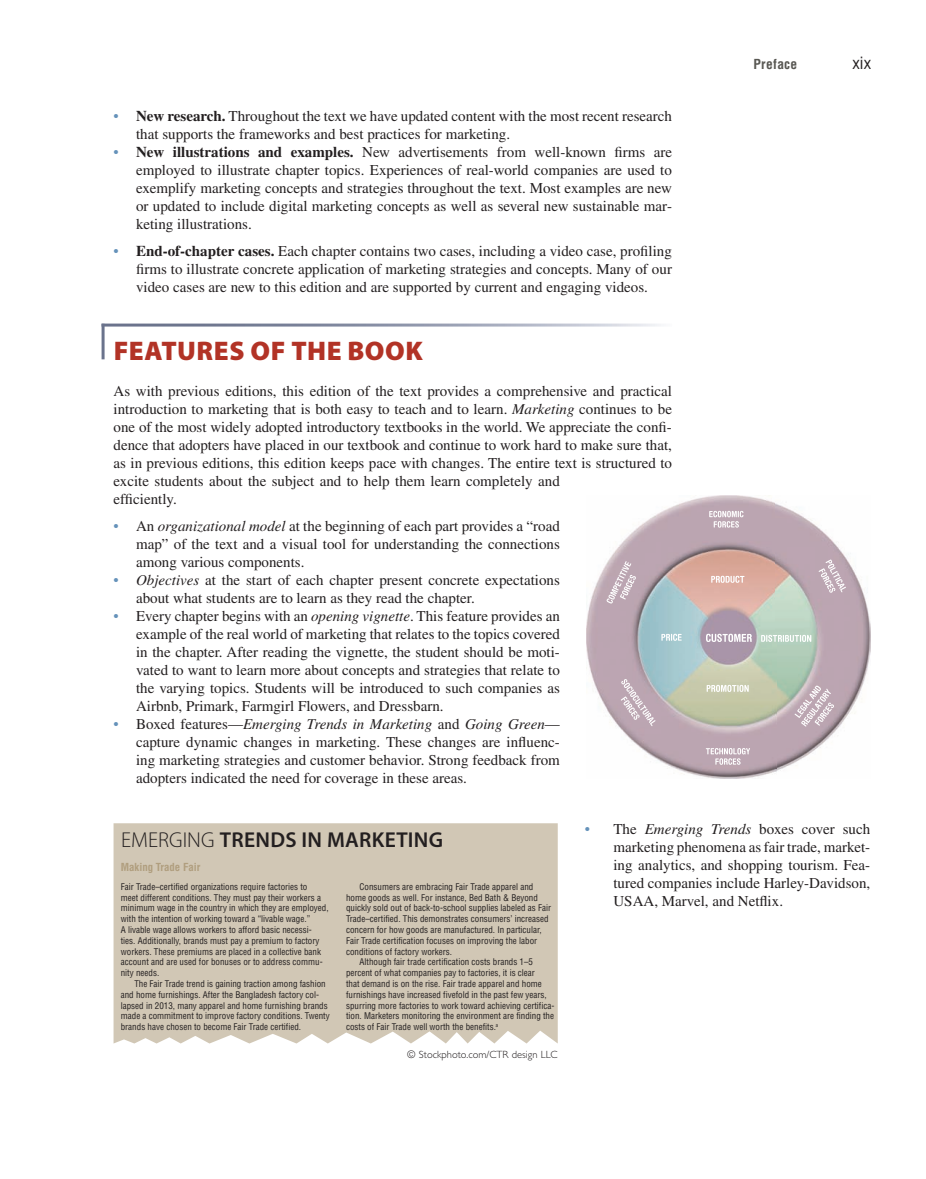
<style>
.page{position:relative;width:926px;height:1179px;background:#fff}
.page>*{position:absolute;margin:0;border:0;box-sizing:border-box;transform-origin:0 0}
.t1{font:900 27px "Myriad Pro";letter-spacing:.02em;color:#b23326}
.t2{font:600 21.6px "Myriad Pro";letter-spacing:.015em;color:#231f20}
.t3{font:condensed 16.5px "Helvetica LT Std";color:#231f20}
.t4{font:15px/18px "Times LT Std";color:#231f20;text-align:justify}
.t5{font:700 condensed 13.5px "Helvetica LT Std";letter-spacing:.025em;color:#585752}
.t6{font:700 condensed 10.8px "Helvetica LT Std";color:#b09e7e}
.t7{font:300 10.5px "Gill Sans Std";color:#231f20}
.t8{font:condensed 9px "Helvetica LT Std";color:#231f20}
.s1{color:#6592ba}
.s2{font-weight:700}
.s3{font-style:italic}
.s4{font-weight:300}
</style>
<div class="page">
<hr style="left:101px;top:324px;width:3px;height:35px;background:#6a738c">
<img style="left:586px;top:495px;width:284px;height:283px">
<svg style="left:705px;top:633px;width:46px;height:9px"></svg>
<svg style="left:711px;top:576px;width:33px;height:7px"></svg>
<svg style="left:706px;top:685px;width:42px;height:7px"></svg>
<svg style="left:661px;top:634px;width:20px;height:7px"></svg>
<svg style="left:760px;top:635px;width:51px;height:7px"></svg>
<svg style="left:705px;top:748px;width:44px;height:16px"></svg>
<svg style="left:794px;top:685px;width:40px;height:41px;background:#c8b9c1"></svg>
<svg style="left:620px;top:678px;width:35px;height:48px;background:#c4b2bc"></svg>
<svg style="left:709px;top:511px;width:34px;height:16px"></svg>
<svg style="left:818px;top:559px;width:27px;height:34px"></svg>
<svg style="left:606px;top:561px;width:30px;height:43px"></svg>
<div style="left:113px;top:823px;width:444px;height:220px;background:#d1c7b5"></div>
<p class="t4" style="left:136px;top:107px;width:537px;text-indent:-22px"><span class="s1">•</span> <span class="s2">New research.</span> Throughout the text we have updated content with the most recent research that supports the frameworks and best practices for marketing.</p>
<p class="t4" style="left:136px;top:143px;width:537px;text-indent:-22px"><span class="s1">•</span> <span class="s2">New illustrations and examples.</span> New advertisements from well-known firms are employed to illustrate chapter topics. Experiences of real-world companies are used to exemplify marketing concepts and strategies throughout the text. Most examples are new or updated to include digital marketing concepts as well as several new sustainable mar&shy;keting illustrations.</p>
<p class="t4" style="left:136px;top:242px;width:537px;text-indent:-22px"><span class="s1">•</span> <span class="s2">End-of-chapter cases.</span> Each chapter contains two cases, including a video case, profiling firms to illustrate concrete application of marketing strategies and concepts. Many of our video cases are new to this edition and are supported by current and engaging videos.</p>
<p class="t5" style="left:753px;top:55px;width:45px">Preface</p>
<p class="t3" style="left:852px;top:53px;width:20px">xix</p>
<p class="t1" style="left:114px;top:335px;width:310px">FEATURES OF THE BOOK</p>
<p class="t4" style="left:113px;top:381px;width:560px;text-align:left">As with previous editions, this edition of the text provides a comprehensive and practical introduction to marketing that is both easy to teach and to learn. <span class="s3">Marketing</span> continues to be one of the most widely adopted introductory textbooks in the world. We appreciate the confi&shy;dence that adopters have placed in our textbook and continue to work hard to make sure that, as in previous editions, this edition keeps pace with changes. The entire text is structured to excite students about the subject and to help them learn completely and<br>efficiently.</p>
<p class="t4" style="left:136px;top:516px;width:425px;text-indent:-22px"><span class="s1">•</span> An <span class="s3">organizational model</span> at the beginning of each part provides a “road map” of the text and a visual tool for understanding the connections among various components.</p>
<p class="t4" style="left:136px;top:570px;width:425px;text-indent:-22px"><span class="s1">•</span> <span class="s3">Objectives</span> at the start of each chapter present concrete expectations about what students are to learn as they read the chapter.</p>
<p class="t4" style="left:136px;top:606px;width:425px;text-indent:-22px"><span class="s1">•</span> Every chapter begins with an <span class="s3">opening vignette</span>. This feature provides an example of the real world of marketing that relates to the topics covered in the chapter. After reading the vignette, the student should be moti&shy;vated to want to learn more about concepts and strategies that relate to the varying topics. Students will be introduced to such companies as Airbnb, Primark, Farmgirl Flowers, and Dressbarn.</p>
<p class="t4" style="left:136px;top:714px;width:425px;text-indent:-22px"><span class="s1">•</span> Boxed features—<span class="s3">Emerging Trends in Marketing</span> and <span class="s3">Going Green</span>— capture dynamic changes in marketing. These changes are influenc&shy;ing marketing strategies and customer behavior. Strong feedback from adopters indicated the need for coverage in these areas.</p>
<p class="t4" style="left:613px;top:819px;width:258px;text-indent:-29px"><span class="s1">•</span> The <span class="s3">Emerging Trends</span> boxes cover such marketing phenomena as fair trade, market&shy;ing analytics, and shopping tourism. Fea&shy;tured companies include Harley-Davidson, USAA, Marvel, and Netflix.</p>
<p class="t2" style="left:121px;top:825px;width:323px"><span class="s4">EMERGING</span> TRENdS IN MARKETING</p>
<p class="t6" style="left:121px;top:860px;width:81px">Making Trade Fair</p>
<p class="t8" style="left:121px;top:880px;width:188px">Fair Trade–certified organizations require factories to</p>
<p class="t8" style="left:121px;top:891px;width:202px">meet different conditions. They must pay their workers a</p>
<p class="t8" style="left:121px;top:902px;width:209px">minimum wage in the country in which they are employed,</p>
<p class="t8" style="left:121px;top:913px;width:191px">with the intention of working toward a “livable wage.”</p>
<p class="t8" style="left:121px;top:924px;width:192px">A livable wage allows workers to afford basic necessi-</p>
<p class="t8" style="left:121px;top:934px;width:200px">ties. Additionally, brands must pay a premium to factory</p>
<p class="t8" style="left:121px;top:945px;width:202px">workers. These premiums are placed in a collective bank</p>
<p class="t8" style="left:121px;top:956px;width:203px">account and are used for bonuses or to address commu-</p>
<p class="t8" style="left:121px;top:967px;width:40px">nity needs.</p>
<p class="t8" style="left:134px;top:978px;width:193px">The Fair Trade trend is gaining traction among fashion</p>
<p class="t8" style="left:121px;top:988px;width:200px">and home furnishings. After the Bangladesh factory col-</p>
<p class="t8" style="left:121px;top:999px;width:208px">lapsed in 2013, many apparel and home furnishing brands</p>
<p class="t8" style="left:121px;top:1010px;width:210px">made a commitment to improve factory conditions. Twenty</p>
<p class="t8" style="left:121px;top:1021px;width:182px">brands have chosen to become Fair Trade certified.</p>
<p class="t8" style="left:359px;top:880px;width:175px">Consumers are embracing Fair Trade apparel and</p>
<p class="t8" style="left:346px;top:891px;width:193px">home goods as well. For instance, Bed Bath &amp; Beyond</p>
<p class="t8" style="left:346px;top:902px;width:206px">quickly sold out of back-to-school supplies labeled as Fair</p>
<p class="t8" style="left:346px;top:913px;width:204px">Trade–certified. This demonstrates consumers’ increased</p>
<p class="t8" style="left:346px;top:924px;width:197px">concern for how goods are manufactured. In particular,</p>
<p class="t8" style="left:346px;top:934px;width:193px">Fair Trade certification focuses on improving the labor</p>
<p class="t8" style="left:346px;top:945px;width:108px">conditions of factory workers.</p>
<p class="t8" style="left:359px;top:956px;width:175px">Although fair trade certification costs brands 1–5</p>
<p class="t8" style="left:346px;top:967px;width:190px">percent of what companies pay to factories, it is clear</p>
<p class="t8" style="left:346px;top:978px;width:197px">that demand is on the rise. Fair trade apparel and home</p>
<p class="t8" style="left:346px;top:988px;width:202px">furnishings have increased fivefold in the past few years,</p>
<p class="t8" style="left:346px;top:999px;width:210px">spurring more factories to work toward achieving certifica-</p>
<p class="t8" style="left:346px;top:1010px;width:209px">tion. Marketers monitoring the environment are finding the</p>
<p class="t8" style="left:346px;top:1021px;width:154px">costs of Fair Trade well worth the benefits.<sup>a</sup></p>
<p class="t7" style="left:407px;top:1048px;width:152px">© Stockphoto.com/CTR design LLC</p>
</div>
